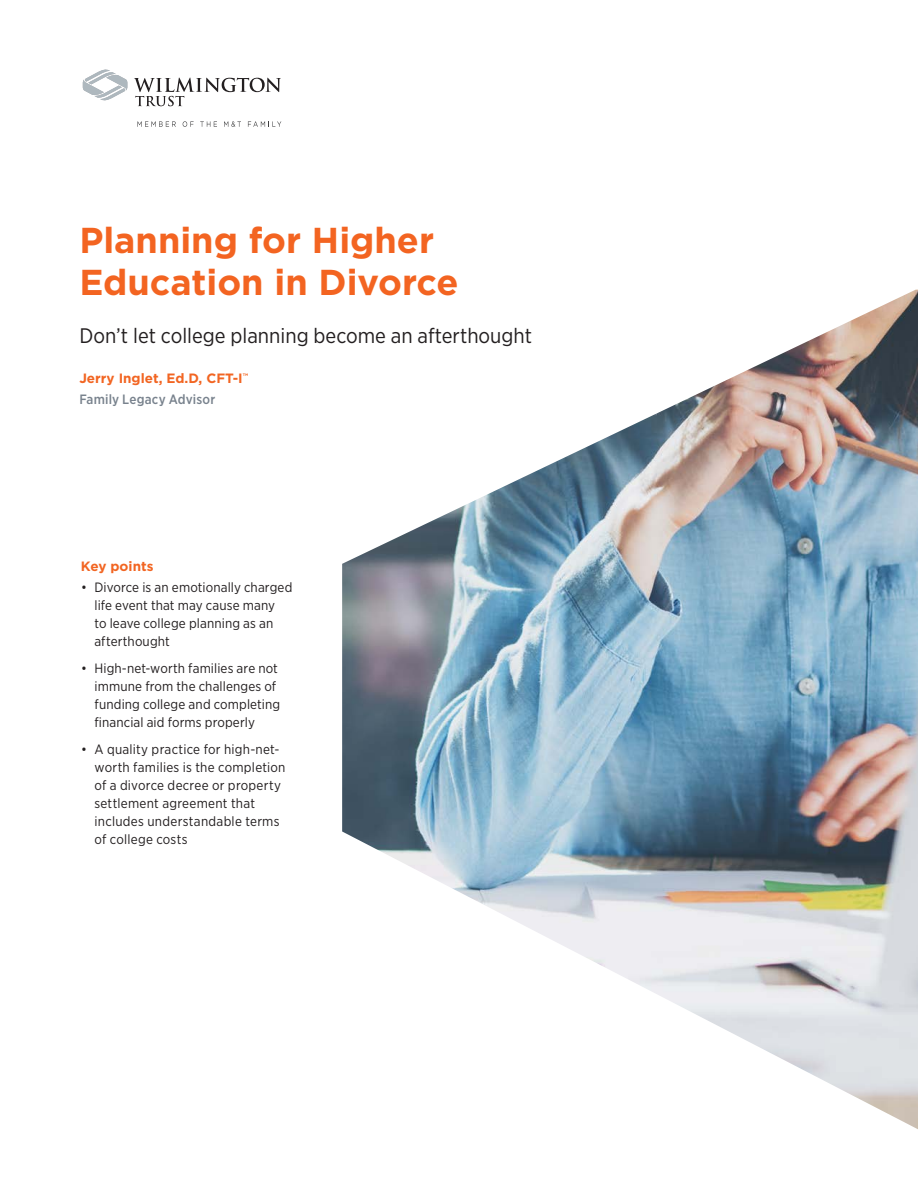
<style>
.page{position:relative;width:918px;height:1188px;background:#fff}
.page>*{position:absolute;margin:0;border:0;box-sizing:border-box;transform-origin:0 0}
.Artilcle_Title{font:700 36px/42px "Gotham";color:#f36421}
.Title_subhead{font:21px "Gotham Narrow";color:#231f20}
.Key_Points_-_Text{font:13.5px/18px "Gotham Narrow";letter-spacing:.01em;color:#231f20}
.Author_-_Key_points{font:700 13.5px "Gotham";color:#f26522}
.Author_title{font:500 13.5px "Gotham Narrow";letter-spacing:.01em;color:#78828d}
</style>
<div class="page">
<img style="left:342px;top:290px;width:576px;height:839px">
<svg style="left:83px;top:70px;width:44px;height:31px"></svg>
<svg style="left:134px;top:78px;width:147px;height:28px"></svg>
<svg style="left:137px;top:121px;width:39px;height:6px"></svg>
<svg style="left:183px;top:121px;width:11px;height:6px"></svg>
<svg style="left:200px;top:121px;width:17px;height:6px"></svg>
<svg style="left:224px;top:121px;width:17px;height:6px"></svg>
<svg style="left:248px;top:121px;width:33px;height:6px"></svg>
<p class="Artilcle_Title" style="left:79px;top:219px;width:381px">Planning for Higher<br>Education in Divorce</p>
<p class="Title_subhead" style="left:79px;top:322px;width:454px">Don’t let college planning become an afterthought</p>
<p class="Author_-_Key_points" style="left:79px;top:370px;width:170px">Jerry Inglet, Ed.D, CFT-I<sup>™</sup></p>
<p class="Author_title" style="left:79px;top:391px;width:137px">Family Legacy Advisor</p>
<p class="Author_-_Key_points" style="left:81px;top:557px;width:74px">Key points</p>
<p class="Key_Points_-_Text" style="left:94px;top:578px;width:199px;text-indent:-14px">• Divorce is an emotionally charged life event that may cause many<br>to leave college planning as an afterthought</p>
<p class="Key_Points_-_Text" style="left:94px;top:659px;width:187px;text-indent:-14px">• High-net-worth families are not immune from the challenges of funding college and completing financial aid forms properly</p>
<p class="Key_Points_-_Text" style="left:94px;top:740px;width:193px;text-indent:-14px">• A quality practice for high-net&shy;worth families is the completion of a divorce decree or property settlement agreement that includes understandable terms of college costs</p>
</div>
